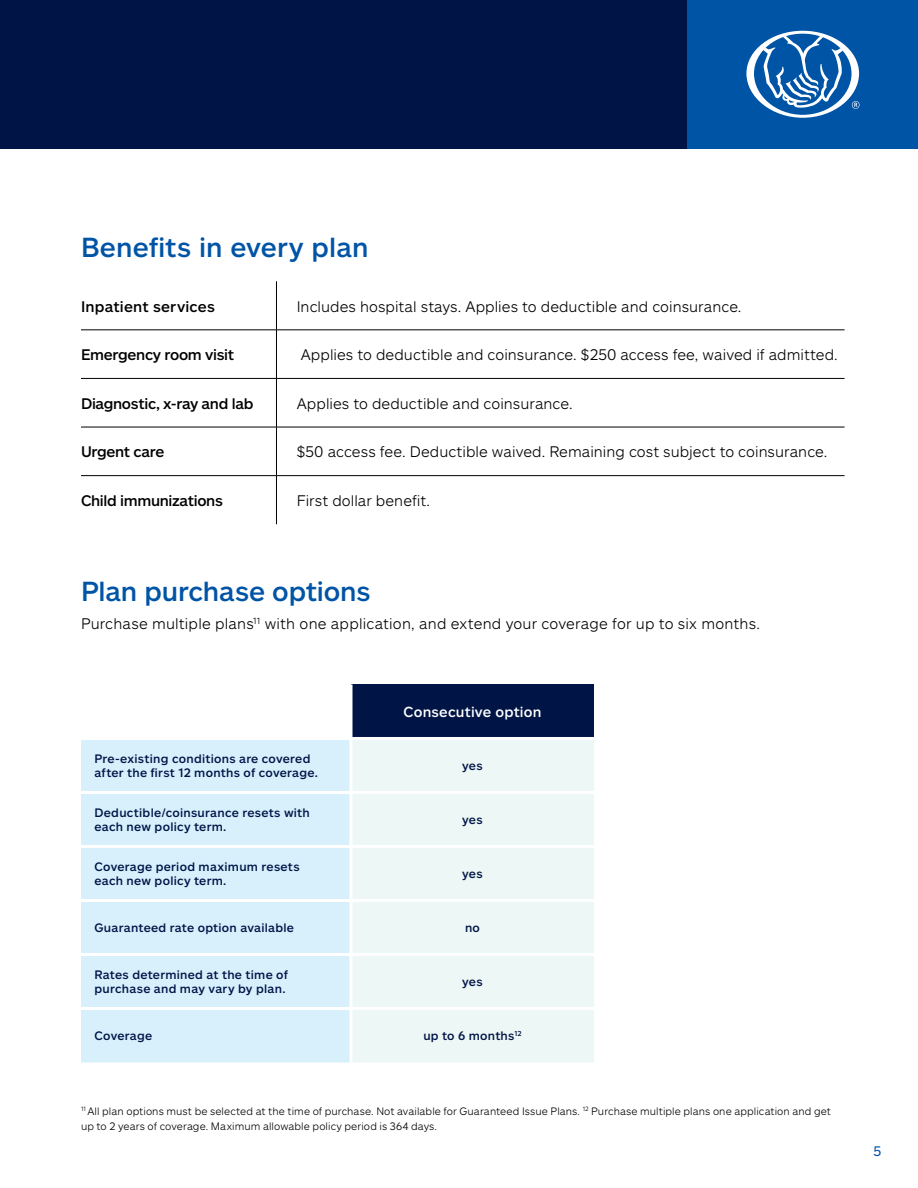
<style>
.page{position:relative;width:918px;height:1188px;background:#fff}
.page>*{position:absolute;margin:0;border:0;box-sizing:border-box;transform-origin:0 0}
.t1{font:500 27px "Allstate Sans";letter-spacing:-.005em;color:#0054a6}
.t2{font:300 15px "Allstate Sans";letter-spacing:.005em;color:#000}
.t3{font:500 15px "Allstate Sans";letter-spacing:-.02em;color:#000}
.t4{font:500 15px "Allstate Sans";letter-spacing:.015em;color:#000}
.t5{font:500 14.25px "Allstate Sans";letter-spacing:.015em;color:#fff}
.t6{font:13.5px "Allstate Sans";color:#0054a6}
.t7{font:500 12px/14.4px "Allstate Sans";letter-spacing:.025em;color:#001446}
.t8{font:300 10.5px/15px "Allstate Sans";letter-spacing:.01em;color:#000}
</style>
<div class="page">
<div style="left:0;top:0;width:689px;height:148px;background:#001446"></div>
<div style="left:688px;top:0;width:230px;height:148px;background:#0054a6"></div>
<svg style="left:746px;top:31px;width:114px;height:87px"></svg>
<hr style="left:276px;top:281px;width:1px;height:49px;background:#000">
<hr style="left:81px;top:330px;width:195px;height:1px;background:#000">
<hr style="left:276px;top:330px;width:569px;height:1px;background:#000">
<hr style="left:276px;top:330px;width:1px;height:48px;background:#000">
<hr style="left:81px;top:378px;width:195px;height:1px;background:#000">
<hr style="left:276px;top:378px;width:569px;height:1px;background:#000">
<hr style="left:276px;top:379px;width:1px;height:48px;background:#000">
<hr style="left:81px;top:427px;width:195px;height:1px;background:#000">
<hr style="left:276px;top:427px;width:569px;height:1px;background:#000">
<hr style="left:276px;top:427px;width:1px;height:48px;background:#000">
<hr style="left:81px;top:475px;width:195px;height:1px;background:#000">
<hr style="left:276px;top:475px;width:569px;height:1px;background:#000">
<hr style="left:276px;top:476px;width:1px;height:48px;background:#000">
<div style="left:351px;top:684px;width:243px;height:54px;background:#001446"></div>
<div style="left:81px;top:740px;width:269px;height:322px;background:#d7f0fc"></div>
<div style="left:353px;top:740px;width:241px;height:322px;background:#edf7f5"></div>
<hr style="left:350px;top:684px;width:2px;height:53px;background:#fff">
<hr style="left:351px;top:737px;width:243px;height:3px;background:#fff">
<hr style="left:81px;top:791px;width:270px;height:3px;background:#fff">
<hr style="left:351px;top:791px;width:243px;height:3px;background:#fff">
<hr style="left:81px;top:845px;width:270px;height:3px;background:#fff">
<hr style="left:351px;top:845px;width:243px;height:3px;background:#fff">
<hr style="left:81px;top:899px;width:270px;height:3px;background:#fff">
<hr style="left:351px;top:899px;width:243px;height:3px;background:#fff">
<hr style="left:81px;top:953px;width:270px;height:3px;background:#fff">
<hr style="left:351px;top:953px;width:243px;height:3px;background:#fff">
<hr style="left:81px;top:1007px;width:270px;height:3px;background:#fff">
<hr style="left:351px;top:1007px;width:243px;height:3px;background:#fff">
<h1 class="t1" style="left:81px;top:230px;width:289px">Benefits in every plan</h1>
<p class="t4" style="left:81px;top:297px;width:136px">Inpatient services</p>
<p class="t2" style="left:297px;top:297px;width:446px">Includes hospital stays. Applies to deductible and coinsurance.</p>
<p class="t3" style="left:81px;top:345px;width:155px">Emergency room visit</p>
<p class="t2" style="left:301px;top:345px;width:539px">Applies to deductible and coinsurance. $250 access fee, waived if admitted.</p>
<p class="t3" style="left:81px;top:394px;width:174px">Diagnostic, x-ray and lab</p>
<p class="t2" style="left:297px;top:394px;width:278px">Applies to deductible and coinsurance.</p>
<p class="t3" style="left:81px;top:442px;width:85px">Urgent care</p>
<p class="t2" style="left:297px;top:442px;width:532px">$50 access fee. Deductible waived. Remaining cost subject to coinsurance.</p>
<p class="t3" style="left:81px;top:491px;width:143px">Child immunizations</p>
<p class="t2" style="left:297px;top:491px;width:135px">First dollar benefit.</p>
<h1 class="t1" style="left:81px;top:574px;width:291px">Plan purchase options</h1>
<p class="t2" style="left:81px;top:614px;width:681px">Purchase multiple plans<sup>11</sup> with one application, and extend your coverage for up to six months.</p>
<p class="t5" style="left:403px;top:703px;width:140px">Consecutive option</p>
<p class="t7" style="left:94px;top:751px;width:225px">Pre-existing conditions are covered after the first 12 months of coverage.</p>
<p class="t7" style="left:462px;top:758px;width:22px">yes</p>
<p class="t7" style="left:94px;top:805px;width:217px">Deductible/coinsurance resets with each new policy term.</p>
<p class="t7" style="left:462px;top:812px;width:22px">yes</p>
<p class="t7" style="left:94px;top:859px;width:207px">Coverage period maximum resets each new policy term.</p>
<p class="t7" style="left:462px;top:866px;width:22px">yes</p>
<p class="t7" style="left:94px;top:920px;width:201px">Guaranteed rate option available</p>
<p class="t7" style="left:465px;top:920px;width:16px">no</p>
<p class="t7" style="left:94px;top:967px;width:195px">Rates determined at the time of purchase and may vary by plan.</p>
<p class="t7" style="left:462px;top:974px;width:22px">yes</p>
<p class="t7" style="left:94px;top:1028px;width:59px">Coverage</p>
<p class="t7" style="left:423px;top:1028px;width:100px">up to 6 months<sup>12</sup></p>
<p class="t8" style="left:81px;top:1103px;width:752px"><sup>11</sup> All plan options must be selected at the time of purchase. Not available for Guaranteed Issue Plans. <sup>12</sup> Purchase multiple plans one application and get up to 2 years of coverage. Maximum allowable policy period is 364 days.</p>
<p class="t6" style="left:874px;top:1142px;width:9px">5</p>
</div>
